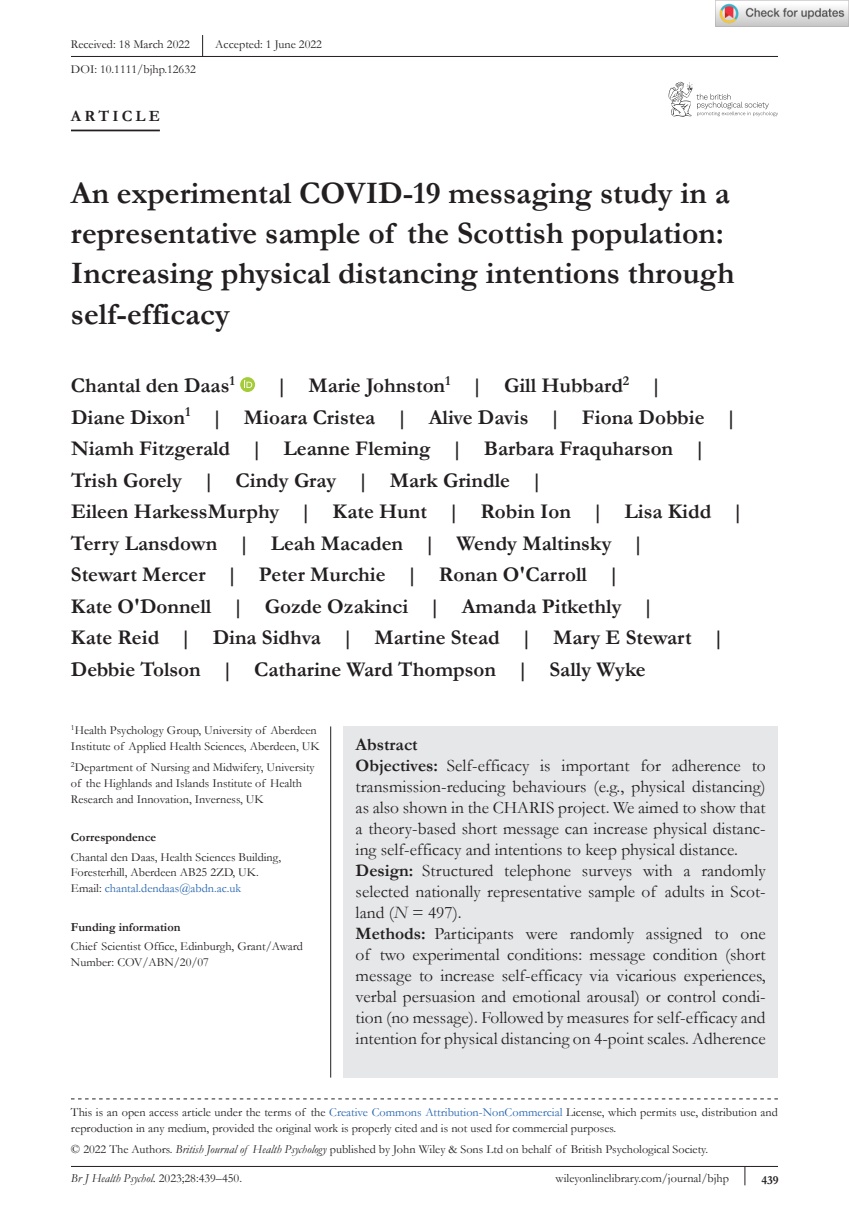
<style>
.page{position:relative;width:849px;height:1221px;background:#fff}
.page>*{position:absolute;margin:0;border:0;box-sizing:border-box;transform-origin:0 0}
.t1{font:700 31.5px/40.2px "Garamond";color:#231f20}
.t2{font:700 21px/31.5px "Garamond";color:#231f20}
.t3{font:17.5px/21px "Garamond";color:#231f20}
.t4{font:700 15.75px "Garamond";letter-spacing:.2em;color:#231f20}
.t5{font:12.25px/15.8px "Garamond";color:#231f20}
.t6{font:700 12.25px "Garamond";color:#231f20}
.t7{font:italic 12.25px "Garamond";color:#231f20}
.s1{color:#2564af}
.s2{font-weight:700}
.s3{font-style:italic}
.s4{font-style:normal}
</style>
<div class="page">
<div style="left:343px;top:726px;width:434px;height:351px;background:#e6e7e9"></div>
<hr style="left:71px;top:56px;width:706px;height:1px;background:#231f20">
<hr style="left:71px;top:130px;width:89px;height:1px;background:#231f20">
<svg style="left:240px;top:377px;width:15px;height:15px"></svg>
<svg style="left:244px;top:380px;width:8px;height:8px"></svg>
<svg style="left:202px;top:35px;width:1px;height:21px"></svg>
<hr style="left:71px;top:1165px;width:706px;height:1px;background:#231f20">
<svg style="left:71px;top:1098px;width:706px;height:1px"></svg>
<svg style="left:668px;top:82px;width:109px;height:35px"></svg>
<svg style="left:744px;top:1166px;width:1px;height:19px"></svg>
<hr style="left:330px;top:726px;width:1px;height:351px;background:#231f20">
<img style="left:715px;top:0;width:133px;height:26px">
<p class="t5" style="left:71px;top:36px;width:120px">Received: 18 March 2022</p>
<p class="t5" style="left:215px;top:36px;width:108px">Accepted: 1 June 2022</p>
<p class="t5" style="left:71px;top:61px;width:126px">DOI: 10.1111/bjhp.12632</p>
<p class="t4" style="left:71px;top:105px;width:90px">ARTICLE</p>
<h1 class="t1" style="left:71px;top:173px;width:664px">An experimental COVID-19 messaging study in a representative sample of the Scottish population:<br>Increasing physical distancing intentions through self-efficacy</h1>
<p class="t2" style="left:71px;top:369px;width:674px;text-indent:205px">| Marie Johnston<sup>1</sup> | Gill Hubbard<sup>2</sup> |<br>Diane Dixon<sup>1</sup> | Mioara Cristea | Alive Davis | Fiona Dobbie | Niamh Fitzgerald | Leanne Fleming | Barbara Fraquharson | Trish Gorely | Cindy Gray | Mark Grindle |<br>Eileen HarkessMurphy | Kate Hunt | Robin Ion | Lisa Kidd | Terry Lansdown | Leah Macaden | Wendy Maltinsky |<br>Stewart Mercer | Peter Murchie | Ronan O'Carroll |<br>Kate O'Donnell | Gozde Ozakinci | Amanda Pitkethly |<br>Kate Reid | Dina Sidhva | Martine Stead | Mary E Stewart | Debbie Tolson | Catharine Ward Thompson | Sally Wyke</p>
<h2 class="t2" style="left:71px;top:369px;width:165px">Chantal den Daas<sup>1</sup></h2>
<p class="t5" style="left:71px;top:722px;width:250px"><sup>1</sup>Health Psychology Group, University of Aberdeen<br>Institute of Applied Health Sciences, Aberdeen, UK</p>
<p class="t5" style="left:71px;top:759px;width:245px"><sup>2</sup>Department of Nursing and Midwifery, University of the Highlands and Islands Institute of Health<br>Research and Innovation, Inverness, UK</p>
<p class="t6" style="left:71px;top:829px;width:87px">Correspondence</p>
<p class="t5" style="left:71px;top:848px;width:211px">Chantal den Daas, Health Sciences Building,<br>Foresterhill, Aberdeen AB25 2ZD, UK.<br>Email: <span class="s1">chantal.dendaas@abdn.ac.uk</span></p>
<p class="t6" style="left:71px;top:918px;width:111px">Funding information</p>
<p class="t5" style="left:71px;top:937px;width:233px">Chief Scientist Office, Edinburgh, Grant/Award<br>Number: COV/ABN/20/07</p>
<p class="t3" style="left:355px;top:733px;width:411px"><span class="s2">Abstract<br>Objectives:</span> Self-efficacy is important for adherence to transmission-reducing behaviours (e.g., physical distancing) as also shown in the CHARIS project. We aimed to show that a theory-based short message can increase physical distanc&shy;ing self-efficacy and intentions to keep physical distance.<br><span class="s2">Design:</span> Structured telephone surveys with a randomly selected nationally representative sample of adults in Scot&shy;land (<span class="s3">N</span> = 497).<br><span class="s2">Methods:</span> Participants were randomly assigned to one of two experimental conditions: message condition (short message to increase self-efficacy via vicarious experiences, verbal persuasion and emotional arousal) or control condi&shy;tion (no message). Followed by measures for self-efficacy and intention for physical distancing on 4-point scales. Adherence</p>
<p class="t5" style="left:71px;top:1103px;width:708px">This is an open access article under the terms of the <span class="s1">Creative Commons Attribution-NonCommercial</span> License, which permits use, distribution and reproduction in any medium, provided the original work is properly cited and is not used for commercial purposes.</p>
<p class="t5" style="left:71px;top:1140px;width:638px">© 2022 The Authors. <span class="s3">British Journal of Health Psychology</span> published by John Wiley &amp; Sons Ltd on behalf of British Psychological Society.</p>
<p class="t7" style="left:71px;top:1169px;width:172px">Br J Health Psychol. <span class="s4">2023;28:439–450.</span></p>
<p class="t5" style="left:555px;top:1169px;width:175px">wileyonlinelibrary.com/journal/bjhp</p>
<p class="t6" style="left:761px;top:1171px;width:19px">439</p>
</div>
